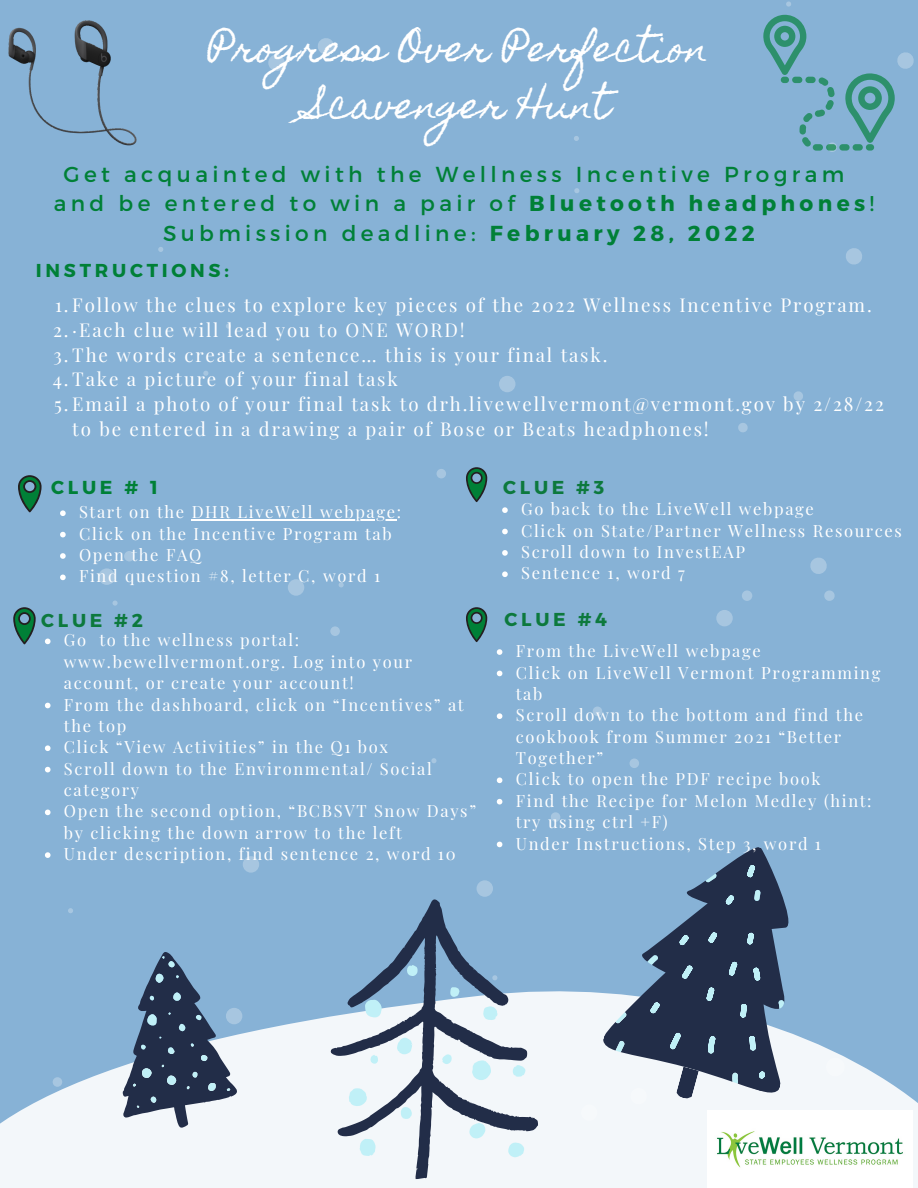
<style>
.page{position:relative;width:918px;height:1188px;background:#87b2d6}
.page>*{position:absolute;margin:0;border:0;box-sizing:border-box;transform-origin:0 0}
.t1{font:36px "Homemade Apple";color:#fff}
.t2{font:21.6px "Montserrat";letter-spacing:.2em;color:#008037}
.t3{font:18.75px/24.8px "Playfair Display";letter-spacing:.1em;color:#fff}
.t4{font:700 18.75px "Montserrat";letter-spacing:.2em;color:#008037}
.t5{font:700 18.75px "Montserrat";letter-spacing:.2em;color:#0d793d}
.t6{font:16.5px/21.3px "Playfair Display";letter-spacing:.1em;color:#fff}
.s1{font-weight:700}
</style>
<div class="page">
<svg style="left:0;top:670px;width:918px;height:518px"></svg>
<div style="left:53px;top:1077px;width:9px;height:10px;background:#a7c6e0;border-radius:50%"></div>
<div style="left:437px;top:469px;width:9px;height:9px;background:#a7c6e0;border-radius:50%"></div>
<svg style="left:330px;top:626px;width:10px;height:10px"></svg>
<div style="left:630px;top:759px;width:9px;height:9px;background:#a7c6e0;border-radius:50%"></div>
<div style="left:593px;top:707px;width:9px;height:9px;background:#a7c6e0;border-radius:50%"></div>
<div style="left:124px;top:551px;width:11px;height:10px;background:#a7c6e0;border-radius:50%"></div>
<div style="left:742px;top:590px;width:10px;height:11px;background:#a7c6e0;border-radius:50%"></div>
<svg style="left:112px;top:601px;width:6px;height:5px"></svg>
<svg style="left:339px;top:582px;width:5px;height:5px"></svg>
<svg style="left:431px;top:758px;width:6px;height:5px"></svg>
<svg style="left:158px;top:247px;width:5px;height:5px"></svg>
<svg style="left:203px;top:371px;width:5px;height:5px"></svg>
<svg style="left:226px;top:324px;width:5px;height:5px"></svg>
<svg style="left:68px;top:908px;width:5px;height:5px"></svg>
<div style="left:226px;top:1008px;width:16px;height:16px;background:#a7c6e0;border-radius:50%"></div>
<div style="left:581px;top:1104px;width:16px;height:17px;background:#f6f9fb;border-radius:50%"></div>
<div style="left:499px;top:376px;width:17px;height:16px;background:#a7c6e0;border-radius:50%"></div>
<div style="left:99px;top:568px;width:16px;height:17px;background:#a7c6e0;border-radius:50%"></div>
<div style="left:243px;top:856px;width:16px;height:17px;background:#a7c6e0;border-radius:50%"></div>
<div style="left:288px;top:579px;width:16px;height:17px;background:#a7c6e0;border-radius:50%"></div>
<div style="left:716px;top:610px;width:17px;height:16px;background:#a7c6e0;border-radius:50%"></div>
<div style="left:477px;top:880px;width:16px;height:17px;background:#a7c6e0;border-radius:50%"></div>
<svg style="left:550px;top:812px;width:11px;height:11px"></svg>
<svg style="left:793px;top:391px;width:10px;height:10px"></svg>
<svg style="left:738px;top:423px;width:10px;height:9px"></svg>
<svg style="left:824px;top:590px;width:11px;height:11px"></svg>
<svg style="left:786px;top:1px;width:5px;height:6px"></svg>
<svg style="left:574px;top:136px;width:5px;height:5px"></svg>
<svg style="left:574px;top:188px;width:6px;height:5px"></svg>
<svg style="left:846px;top:248px;width:16px;height:17px"></svg>
<svg style="left:629px;top:1096px;width:19px;height:10px"></svg>
<div style="left:268px;top:55px;width:17px;height:16px;background:#a7c6e0;border-radius:50%"></div>
<svg style="left:318px;top:38px;width:16px;height:17px"></svg>
<svg style="left:810px;top:557px;width:17px;height:17px"></svg>
<div style="left:826px;top:1058px;width:19px;height:18px;background:#f6f9fb;border-radius:50%"></div>
<svg style="left:112px;top:947px;width:127px;height:185px"></svg>
<svg style="left:326px;top:896px;width:219px;height:287px"></svg>
<svg style="left:347px;top:963px;width:183px;height:198px;background:#b0becb"></svg>
<svg style="left:675px;top:1096px;width:24px;height:4px"></svg>
<svg style="left:601px;top:821px;width:239px;height:275px"></svg>
<svg style="left:608px;top:840px;width:210px;height:250px"></svg>
<svg style="left:45px;top:639px;width:6px;height:5px"></svg>
<svg style="left:45px;top:703px;width:6px;height:5px"></svg>
<svg style="left:45px;top:745px;width:6px;height:6px"></svg>
<svg style="left:45px;top:767px;width:6px;height:5px"></svg>
<svg style="left:45px;top:810px;width:6px;height:5px"></svg>
<svg style="left:45px;top:852px;width:6px;height:6px"></svg>
<svg style="left:466px;top:467px;width:21px;height:35px"></svg>
<svg style="left:466px;top:607px;width:21px;height:35px"></svg>
<svg style="left:18px;top:475px;width:24px;height:37px"></svg>
<svg style="left:13px;top:607px;width:23px;height:37px"></svg>
<img style="left:707px;top:1110px;width:206px;height:78px">
<div style="left:866px;top:144px;width:8px;height:7px;background:#2d906c;border-radius:3px"></div>
<div style="left:853px;top:144px;width:10px;height:7px;background:#2d906c;border-radius:3px"></div>
<svg style="left:839px;top:144px;width:11px;height:7px"></svg>
<svg style="left:845px;top:52px;width:69px;height:91px"></svg>
<svg style="left:763px;top:15px;width:74px;height:137px"></svg>
<img style="left:8px;top:20px;width:129px;height:126px">
<svg style="left:502px;top:507px;width:6px;height:6px"></svg>
<svg style="left:502px;top:529px;width:6px;height:5px"></svg>
<svg style="left:502px;top:550px;width:6px;height:6px"></svg>
<svg style="left:502px;top:571px;width:6px;height:6px"></svg>
<svg style="left:497px;top:649px;width:5px;height:6px"></svg>
<svg style="left:497px;top:671px;width:5px;height:5px"></svg>
<svg style="left:497px;top:713px;width:5px;height:6px"></svg>
<svg style="left:497px;top:778px;width:5px;height:5px"></svg>
<svg style="left:497px;top:799px;width:5px;height:6px"></svg>
<svg style="left:497px;top:842px;width:5px;height:5px"></svg>
<svg style="left:60px;top:510px;width:6px;height:6px"></svg>
<hr style="left:192px;top:519px;width:205px;height:2px;background:#fff">
<svg style="left:60px;top:532px;width:6px;height:5px"></svg>
<svg style="left:60px;top:553px;width:6px;height:6px"></svg>
<svg style="left:60px;top:575px;width:6px;height:5px"></svg>
<p class="t1" style="left:209px;top:27px;width:501px">Progress Over Perfection</p>
<p class="t1" style="left:307px;top:85px;width:304px">Scavenger Hunt</p>
<p class="t2" style="left:64px;top:160px;width:782px">Get acquainted with the Wellness Incentive Program</p>
<p class="t2" style="left:54px;top:190px;width:822px">and be entered to win a pair of <span class="s1">Bluetooth headphones</span>!</p>
<p class="t2" style="left:163px;top:219px;width:593px">Submission deadline: <span class="s1">February 28, 2022</span></p>
<p class="t4" style="left:36px;top:258px;width:194px">INSTRUCTIONS:</p>
<p class="t3" style="left:55px;top:292px;width:818px">1.Follow the clues to explore key pieces of the 2022 Wellness Incentive Program.</p>
<p class="t3" style="left:53px;top:317px;width:413px">2.·Each clue will lead you to ONE WORD!</p>
<p class="t3" style="left:54px;top:341px;width:555px">3.The words create a sentence… this is your final task.</p>
<p class="t3" style="left:53px;top:366px;width:346px">4.Take a picture of your final task</p>
<p class="t3" style="left:72px;top:391px;width:813px;text-indent:-18px">5.Email a photo of your final task to drh.livewellvermont@vermont.gov by 2/28/22 to be entered in a drawing a pair of Bose or Beats headphones!</p>
<p class="t4" style="left:51px;top:475px;width:108px">CLUE # 1</p>
<p class="t6" style="left:79px;top:501px;width:324px">Start on the DHR LiveWell webpage:</p>
<p class="t6" style="left:79px;top:522px;width:314px">Click on the Incentive Program tab</p>
<p class="t6" style="left:79px;top:544px;width:124px">Open the FAQ</p>
<p class="t6" style="left:79px;top:565px;width:303px">Find question #8, letter C, word 1</p>
<p class="t5" style="left:41px;top:608px;width:103px">CLUE #2</p>
<p class="t6" style="left:64px;top:629px;width:350px">Go to the wellness portal: www.bewellvermont.org. Log into your account, or create your account!</p>
<p class="t6" style="left:64px;top:693px;width:401px">From the dashboard, click on “Incentives” at the top</p>
<p class="t6" style="left:64px;top:736px;width:326px">Click “View Activities” in the Q1 box</p>
<p class="t6" style="left:64px;top:757px;width:369px">Scroll down to the Environmental/ Social category</p>
<p class="t6" style="left:64px;top:800px;width:414px">Open the second option, “BCBSVT Snow Days” by clicking the down arrow to the left</p>
<p class="t6" style="left:64px;top:843px;width:393px">Under description, find sentence 2, word 10</p>
<p class="t5" style="left:503px;top:475px;width:102px">CLUE #3</p>
<p class="t6" style="left:521px;top:498px;width:294px">Go back to the LiveWell webpage</p>
<p class="t6" style="left:521px;top:519px;width:382px">Click on State/Partner Wellness Resources</p>
<p class="t6" style="left:521px;top:540px;width:226px">Scroll down to InvestEAP</p>
<p class="t6" style="left:521px;top:562px;width:165px">Sentence 1, word 7</p>
<p class="t5" style="left:505px;top:607px;width:104px">CLUE #4</p>
<p class="t6" style="left:516px;top:640px;width:246px">From the LiveWell webpage</p>
<p class="t6" style="left:516px;top:661px;width:366px">Click on LiveWell Vermont Programming tab</p>
<p class="t6" style="left:516px;top:704px;width:349px">Scroll down to the bottom and find the cookbook from Summer 2021 “Better<br>Together”</p>
<p class="t6" style="left:516px;top:768px;width:306px">Click to open the PDF recipe book</p>
<p class="t6" style="left:516px;top:789px;width:357px">Find the Recipe for Melon Medley (hint: try using ctrl +F)</p>
<p class="t6" style="left:516px;top:832px;width:307px">Under Instructions, Step 3, word 1</p>
</div>
